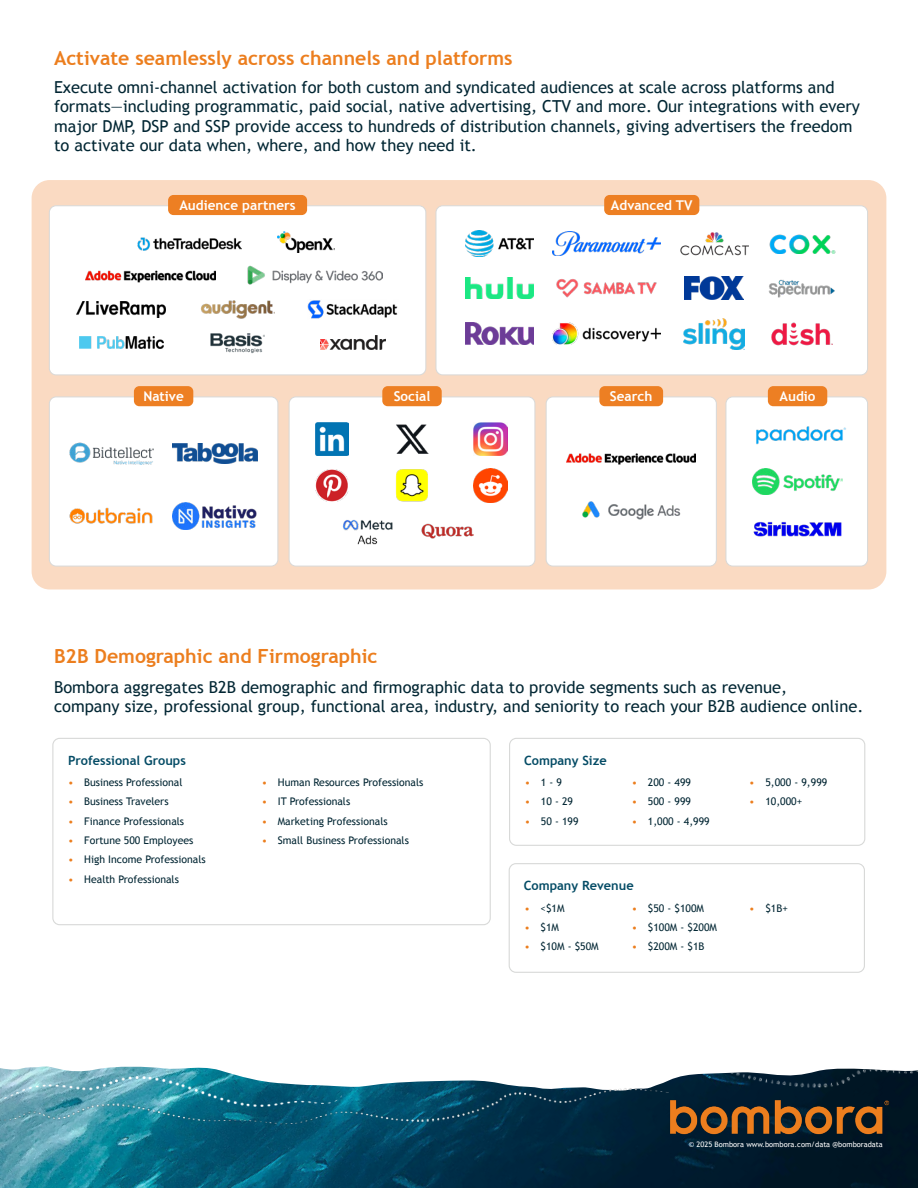
<style>
.page{position:relative;width:918px;height:1188px;background:#fff}
.page>*{position:absolute;margin:0;border:0;box-sizing:border-box;transform-origin:0 0}
.t1{font:700 19.5px "Trebuchet MS";color:#ec7e1e}
.t2{font:16.5px/19.5px "Trebuchet MS";color:#022633}
.t3{font:700 13.5px "Trebuchet MS";color:#fff}
.t4{font:700 12.75px "Trebuchet MS";color:#044b65}
.t5{font:10.5px "Trebuchet MS";color:#022633}
.t6{font:7.5px "Trebuchet MS";color:#fff}
.s1{color:#ec7e1e}
</style>
<div class="page">
<img style="left:0;top:1066px;width:918px;height:122px">
<img style="left:0;top:1080px;width:670px;height:60px">
<img style="left:0;top:1076px;width:341px;height:31px">
<img style="left:689px;top:1068px;width:229px;height:36px">
<img style="left:658px;top:1087px;width:239px;height:55px">
<div style="left:32px;top:180px;width:854px;height:409px;background:#fadac2;border-radius:18px"></div>
<div style="left:49px;top:206px;width:377px;height:169px;background:#fff;border-radius:7px"></div>
<div style="left:49px;top:206px;width:377px;height:169px;border:1px solid #d8d9d8;border-radius:7px"></div>
<div style="left:436px;top:206px;width:432px;height:169px;background:#fff;border-radius:7px"></div>
<div style="left:436px;top:206px;width:432px;height:169px;border:1px solid #d8d9d8;border-radius:7px"></div>
<div style="left:49px;top:397px;width:229px;height:169px;background:#fff;border-radius:7px"></div>
<div style="left:49px;top:397px;width:229px;height:169px;border:1px solid #d8d9d8;border-radius:7px"></div>
<div style="left:289px;top:397px;width:246px;height:169px;background:#fff;border-radius:7px"></div>
<div style="left:289px;top:397px;width:246px;height:169px;border:1px solid #d8d9d8;border-radius:7px"></div>
<div style="left:546px;top:397px;width:170px;height:169px;background:#fff;border-radius:7px"></div>
<div style="left:546px;top:397px;width:171px;height:169px;border:1px solid #d8d9d8;border-radius:7px"></div>
<div style="left:726px;top:397px;width:142px;height:169px;background:#fff;border-radius:7px"></div>
<div style="left:726px;top:397px;width:142px;height:169px;border:1px solid #d8d9d8;border-radius:7px"></div>
<div style="left:168px;top:195px;width:139px;height:20px;background:#ed7f23;border-radius:5px"></div>
<div style="left:604px;top:195px;width:95px;height:20px;background:#ed7f23;border-radius:5px"></div>
<div style="left:382px;top:386px;width:60px;height:20px;background:#ed7f23;border-radius:5px"></div>
<div style="left:134px;top:386px;width:59px;height:20px;background:#ed7f23;border-radius:5px"></div>
<div style="left:599px;top:386px;width:64px;height:20px;background:#ed7f23;border-radius:5px"></div>
<div style="left:768px;top:386px;width:59px;height:20px;background:#ed7f23;border-radius:5px"></div>
<img style="left:77px;top:301px;width:88px;height:16px">
<img style="left:307px;top:300px;width:91px;height:19px">
<img style="left:201px;top:300px;width:74px;height:19px">
<img style="left:138px;top:237px;width:104px;height:14px">
<img style="left:278px;top:232px;width:56px;height:21px">
<img style="left:210px;top:333px;width:55px;height:21px">
<img style="left:320px;top:336px;width:65px;height:14px">
<img style="left:247px;top:266px;width:135px;height:19px">
<img style="left:86px;top:270px;width:129px;height:13px">
<img style="left:567px;top:453px;width:129px;height:12px">
<img style="left:79px;top:337px;width:84px;height:12px">
<img style="left:466px;top:231px;width:68px;height:26px">
<img style="left:680px;top:232px;width:68px;height:24px">
<img style="left:769px;top:234px;width:67px;height:19px">
<img style="left:553px;top:231px;width:107px;height:25px">
<img style="left:466px;top:278px;width:68px;height:21px">
<img style="left:685px;top:276px;width:59px;height:24px">
<img style="left:768px;top:279px;width:67px;height:19px">
<img style="left:556px;top:279px;width:101px;height:19px">
<img style="left:466px;top:323px;width:68px;height:21px">
<img style="left:683px;top:318px;width:62px;height:31px">
<img style="left:771px;top:322px;width:62px;height:24px">
<img style="left:553px;top:323px;width:107px;height:21px">
<img style="left:69px;top:442px;width:85px;height:23px">
<img style="left:172px;top:444px;width:85px;height:19px">
<img style="left:69px;top:507px;width:84px;height:17px">
<img style="left:172px;top:502px;width:85px;height:27px">
<img style="left:315px;top:422px;width:34px;height:34px">
<img style="left:315px;top:469px;width:34px;height:33px">
<img style="left:396px;top:469px;width:33px;height:33px">
<img style="left:474px;top:469px;width:33px;height:33px">
<img style="left:396px;top:424px;width:33px;height:30px">
<img style="left:474px;top:423px;width:33px;height:33px">
<img style="left:343px;top:520px;width:50px;height:25px">
<img style="left:422px;top:523px;width:52px;height:16px">
<img style="left:582px;top:501px;width:99px;height:19px">
<img style="left:753px;top:521px;width:89px;height:16px">
<img style="left:753px;top:468px;width:90px;height:27px">
<img style="left:756px;top:426px;width:90px;height:19px">
<div style="left:52px;top:738px;width:439px;height:187px;border:1px solid #d8d9d8;border-radius:7px"></div>
<div style="left:509px;top:863px;width:356px;height:110px;border:1px solid #d8d9d8;border-radius:7px"></div>
<div style="left:509px;top:738px;width:356px;height:108px;border:1px solid #d8d9d8;border-radius:7px"></div>
<p class="t1" style="left:54px;top:51px;width:460px">Activate seamlessly across channels and platforms</p>
<p class="t2" style="left:54px;top:78px;width:808px">Execute omni-channel activation for both custom and syndicated audiences at scale across platforms and formats—including programmatic, paid social, native advertising, CTV and more. Our integrations with every major DMP, DSP and SSP provide access to hundreds of distribution channels, giving advertisers the freedom to activate our data when, where, and how they need it.</p>
<p class="t3" style="left:179px;top:200px;width:118px">Audience partners</p>
<p class="t3" style="left:611px;top:200px;width:83px">Advanced TV</p>
<p class="t3" style="left:143px;top:391px;width:42px">Native</p>
<p class="t3" style="left:394px;top:391px;width:38px">Social</p>
<p class="t3" style="left:610px;top:391px;width:44px">Search</p>
<p class="t3" style="left:780px;top:391px;width:38px">Audio</p>
<p class="t1" style="left:54px;top:648px;width:325px">B2B Demographic and Firmographic</p>
<p class="t2" style="left:54px;top:677px;width:811px">Bombora aggregates B2B demographic and firmographic data to provide segments such as revenue,<br>company size, professional group, functional area, industry, and seniority to reach your B2B audience online.</p>
<p class="t4" style="left:68px;top:756px;width:119px">Professional Groups</p>
<p class="t5" style="left:68px;top:778px;width:116px"><span class="s1">•</span> Business Professional</p>
<p class="t5" style="left:68px;top:797px;width:102px"><span class="s1">•</span> Business Travelers</p>
<p class="t5" style="left:68px;top:816px;width:118px"><span class="s1">•</span> Finance Professionals</p>
<p class="t5" style="left:68px;top:836px;width:127px"><span class="s1">•</span> Fortune 500 Employees</p>
<p class="t5" style="left:68px;top:855px;width:139px"><span class="s1">•</span> High Income Professionals</p>
<p class="t5" style="left:68px;top:874px;width:112px"><span class="s1">•</span> Health Professionals</p>
<p class="t5" style="left:262px;top:778px;width:163px"><span class="s1">•</span> Human Resources Professionals</p>
<p class="t5" style="left:262px;top:797px;width:90px"><span class="s1">•</span> IT Professionals</p>
<p class="t5" style="left:262px;top:816px;width:128px"><span class="s1">•</span> Marketing Professionals</p>
<p class="t5" style="left:262px;top:836px;width:149px"><span class="s1">•</span> Small Business Professionals</p>
<p class="t4" style="left:524px;top:755px;width:84px">Company Size</p>
<p class="t5" style="left:525px;top:778px;width:39px"><span class="s1">•</span> 1 - 9</p>
<p class="t5" style="left:525px;top:797px;width:50px"><span class="s1">•</span> 10 - 29</p>
<p class="t5" style="left:525px;top:816px;width:55px"><span class="s1">•</span> 50 - 199</p>
<p class="t5" style="left:632px;top:778px;width:61px"><span class="s1">•</span> 200 - 499</p>
<p class="t5" style="left:632px;top:797px;width:61px"><span class="s1">•</span> 500 - 999</p>
<p class="t5" style="left:632px;top:816px;width:80px"><span class="s1">•</span> 1,000 - 4,999</p>
<p class="t4" style="left:524px;top:880px;width:111px">Company Revenue</p>
<p class="t5" style="left:524px;top:903px;width:42px"><span class="s1">•</span> &lt;$1M</p>
<p class="t5" style="left:524px;top:922px;width:36px"><span class="s1">•</span> $1M</p>
<p class="t5" style="left:524px;top:942px;width:76px"><span class="s1">•</span> $10M - $50M</p>
<p class="t5" style="left:632px;top:903px;width:74px"><span class="s1">•</span> $50 - $100M</p>
<p class="t5" style="left:632px;top:922px;width:87px"><span class="s1">•</span> $100M - $200M</p>
<p class="t5" style="left:632px;top:942px;width:74px"><span class="s1">•</span> $200M - $1B</p>
<p class="t5" style="left:749px;top:778px;width:80px"><span class="s1">•</span> 5,000 - 9,999</p>
<p class="t5" style="left:749px;top:797px;width:55px"><span class="s1">•</span> 10,000+</p>
<p class="t5" style="left:749px;top:903px;width:40px"><span class="s1">•</span> $1B+</p>
<p class="t6" style="left:689px;top:1141px;width:195px">© 2025 Bombora www.bombora.com/data @bomboradata</p>
</div>
